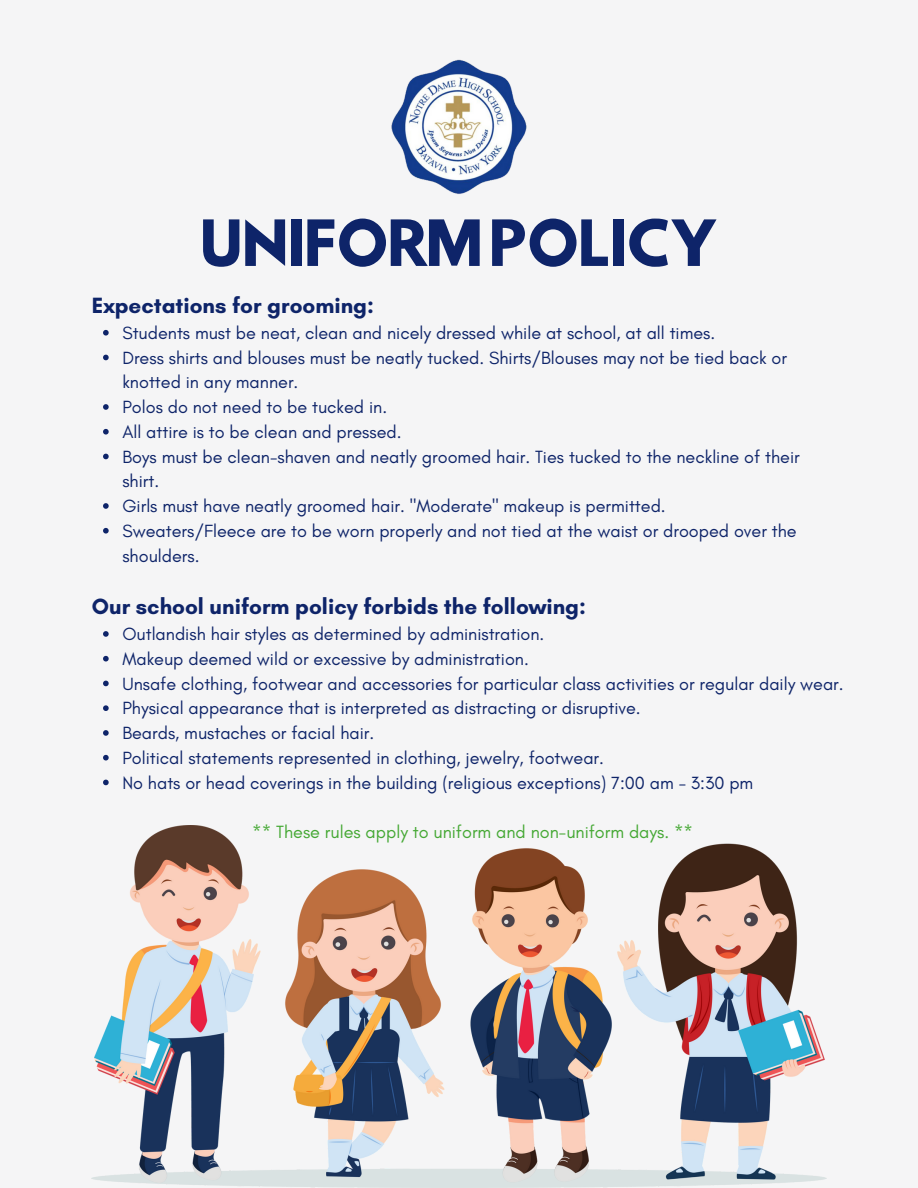
<style>
.page{position:relative;width:918px;height:1188px;background:#f5f5f6}
.page>*{position:absolute;margin:0;border:0;box-sizing:border-box;transform-origin:0 0}
.t1{font:56.4px "Hussar Bd";letter-spacing:-.04em;color:#0e2469}
.t2{font:700 22.5px "Glacial Indifference";color:#0e2469}
.t3{font:18px/24.8px "Glacial Indifference";color:#0e2469}
.t4{font:18px "Glacial Indifference";color:#45a834}
</style>
<div class="page">
<img style="left:92px;top:825px;width:734px;height:363px">
<img style="left:391px;top:59px;width:136px;height:135px">
<svg style="left:103px;top:631px;width:6px;height:6px"></svg>
<svg style="left:103px;top:656px;width:6px;height:6px"></svg>
<svg style="left:103px;top:681px;width:6px;height:5px"></svg>
<svg style="left:103px;top:705px;width:6px;height:6px"></svg>
<svg style="left:103px;top:730px;width:6px;height:6px"></svg>
<svg style="left:103px;top:755px;width:6px;height:6px"></svg>
<svg style="left:103px;top:780px;width:6px;height:5px"></svg>
<svg style="left:103px;top:330px;width:6px;height:6px"></svg>
<svg style="left:103px;top:355px;width:6px;height:5px"></svg>
<svg style="left:103px;top:404px;width:6px;height:6px"></svg>
<svg style="left:103px;top:429px;width:6px;height:6px"></svg>
<svg style="left:103px;top:454px;width:6px;height:5px"></svg>
<svg style="left:103px;top:503px;width:6px;height:6px"></svg>
<svg style="left:103px;top:528px;width:6px;height:6px"></svg>
<p class="t1" style="left:199px;top:215px;width:521px">UNIFORMPOLICY</p>
<p class="t2" style="left:92px;top:292px;width:284px">Expectations for grooming:</p>
<p class="t3" style="left:122px;top:320px;width:594px">Students must be neat, clean and nicely dressed while at school, at all times.</p>
<p class="t3" style="left:122px;top:345px;width:666px">Dress shirts and blouses must be neatly tucked. Shirts/Blouses may not be tied back or knotted in any manner.</p>
<p class="t3" style="left:122px;top:394px;width:266px">Polos do not need to be tucked in.</p>
<p class="t3" style="left:122px;top:419px;width:281px">All attire is to be clean and pressed.</p>
<p class="t3" style="left:122px;top:444px;width:679px">Boys must be clean-shaven and neatly groomed hair. Ties tucked to the neckline of their shirt.</p>
<p class="t3" style="left:122px;top:493px;width:545px">Girls must have neatly groomed hair. "Moderate" makeup is permitted.</p>
<p class="t3" style="left:122px;top:518px;width:676px">Sweaters/Fleece are to be worn properly and not tied at the waist or drooped over the shoulders.</p>
<p class="t2" style="left:92px;top:593px;width:496px">Our school uniform policy forbids the following:</p>
<p class="t3" style="left:122px;top:621px;width:424px">Outlandish hair styles as determined by administration.</p>
<p class="t3" style="left:122px;top:646px;width:408px">Makeup deemed wild or excessive by administration.</p>
<p class="t3" style="left:122px;top:671px;width:723px">Unsafe clothing, footwear and accessories for particular class activities or regular daily wear.</p>
<p class="t3" style="left:122px;top:696px;width:520px">Physical appearance that is interpreted as distracting or disruptive.</p>
<p class="t3" style="left:122px;top:720px;width:253px">Beards, mustaches or facial hair.</p>
<p class="t3" style="left:122px;top:745px;width:483px">Political statements represented in clothing, jewelry, footwear.</p>
<p class="t3" style="left:122px;top:770px;width:633px">No hats or head coverings in the building (religious exceptions) 7:00 am - 3:30 pm</p>
<p class="t4" style="left:252px;top:821px;width:442px">** These rules apply to uniform and non-uniform days. **</p>
</div>
